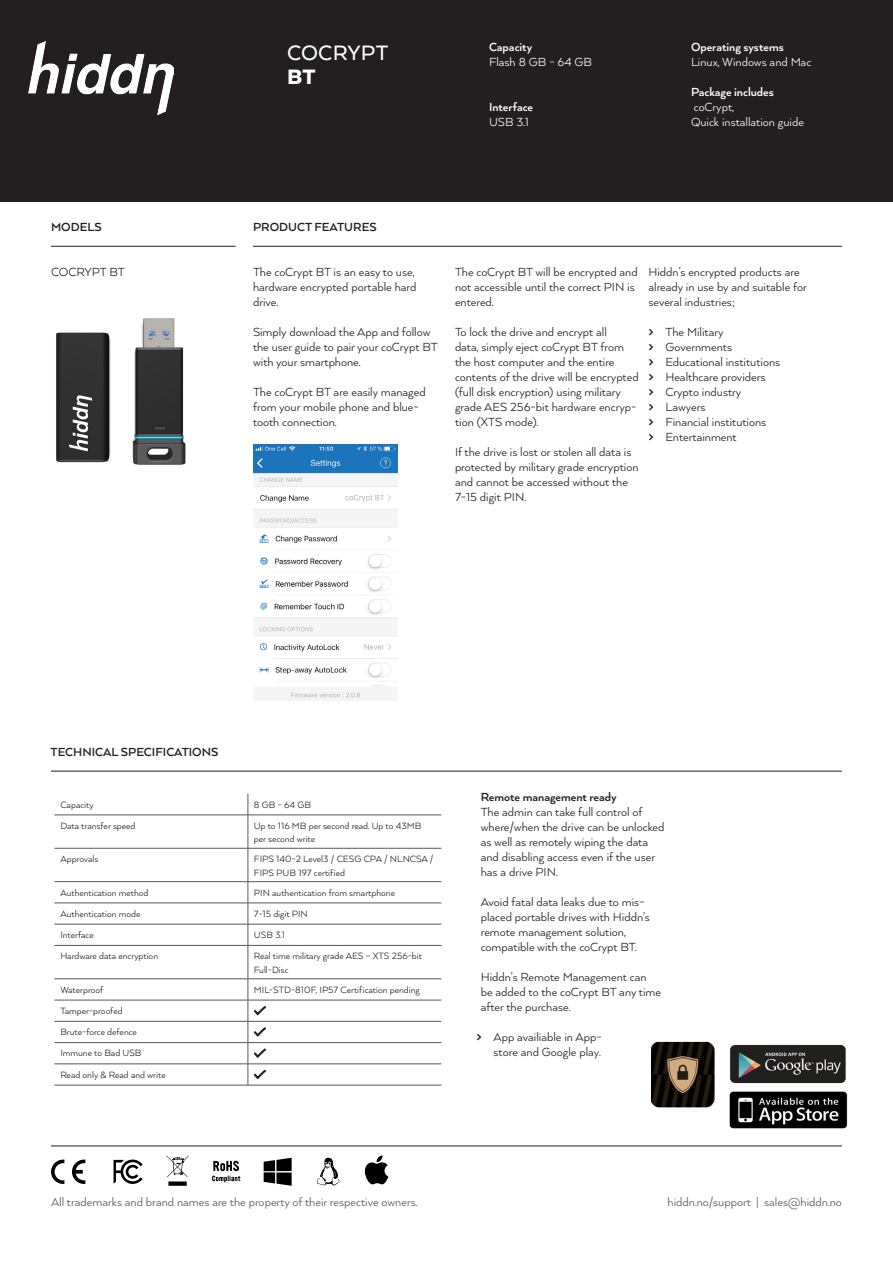
<style>
.page{position:relative;width:893px;height:1263px;background:#fff}
.page>*{position:absolute;margin:0;border:0;box-sizing:border-box;transform-origin:0 0}
.t1{font:500 24px/24px "Arquitecta";letter-spacing:.01em;color:#fff}
.Brødtekst{font:13.5px/15px "Arquitecta";color:#231f20}
.Brødtekst-2{font:13.5px/15px "Arquitecta";color:#fff}
.t2{font:13.5px "Arquitecta";color:#57585a}
.Brødtekst-3{font:700 13.5px "Arquitecta";color:#231f20}
.Brødtekst-4{font:700 13.5px/15px "Arquitecta";letter-spacing:-.005em;color:#fff}
.Tabelltekst{font:10.5px/13.5px "Arquitecta";color:#231f20}
.s1{font-weight:900}
.s2{font-weight:700}
.s3{font-weight:400}
.s4{font-weight:800}
</style>
<div class="page">
<hr style="left:51px;top:1146px;width:791px;height:1px;background:#231f20">
<div style="left:0;top:0;width:893px;height:201px;background:#231f20"></div>
<svg style="left:114px;top:1159px;width:29px;height:25px"></svg>
<svg style="left:51px;top:1159px;width:34px;height:25px"></svg>
<svg style="left:264px;top:1158px;width:28px;height:28px"></svg>
<svg style="left:365px;top:1155px;width:23px;height:29px"></svg>
<svg style="left:317px;top:1158px;width:24px;height:27px"></svg>
<svg style="left:212px;top:1161px;width:28px;height:21px"></svg>
<svg style="left:167px;top:1155px;width:22px;height:31px"></svg>
<hr style="left:51px;top:246px;width:185px;height:1px;background:#231f20">
<hr style="left:253px;top:246px;width:589px;height:1px;background:#231f20">
<hr style="left:51px;top:771px;width:791px;height:1px;background:#231f20">
<img style="left:29px;top:41px;width:144px;height:75px">
<svg style="left:248px;top:794px;width:1px;height:21px"></svg>
<hr style="left:54px;top:815px;width:194px;height:1px;background:#57585a">
<hr style="left:248px;top:815px;width:193px;height:1px;background:#57585a">
<hr style="left:248px;top:815px;width:1px;height:33px;background:#57585a">
<hr style="left:54px;top:848px;width:194px;height:1px;background:#57585a">
<hr style="left:248px;top:848px;width:193px;height:1px;background:#57585a">
<hr style="left:248px;top:848px;width:1px;height:33px;background:#57585a">
<hr style="left:54px;top:881px;width:194px;height:1px;background:#57585a">
<hr style="left:248px;top:881px;width:193px;height:1px;background:#57585a">
<hr style="left:54px;top:903px;width:194px;height:1px;background:#57585a">
<hr style="left:248px;top:903px;width:193px;height:1px;background:#57585a">
<hr style="left:54px;top:924px;width:194px;height:1px;background:#57585a">
<hr style="left:248px;top:924px;width:193px;height:1px;background:#57585a">
<svg style="left:248px;top:882px;width:1px;height:63px"></svg>
<hr style="left:54px;top:945px;width:194px;height:1px;background:#57585a">
<hr style="left:248px;top:945px;width:193px;height:1px;background:#57585a">
<hr style="left:248px;top:946px;width:1px;height:33px;background:#57585a">
<hr style="left:54px;top:978px;width:194px;height:1px;background:#57585a">
<hr style="left:248px;top:978px;width:193px;height:1px;background:#57585a">
<hr style="left:54px;top:1000px;width:194px;height:1px;background:#57585a">
<hr style="left:248px;top:1000px;width:193px;height:1px;background:#57585a">
<hr style="left:54px;top:1021px;width:194px;height:1px;background:#57585a">
<hr style="left:248px;top:1021px;width:193px;height:1px;background:#57585a">
<hr style="left:54px;top:1042px;width:194px;height:1px;background:#57585a">
<hr style="left:248px;top:1042px;width:193px;height:1px;background:#57585a">
<hr style="left:54px;top:1063px;width:194px;height:1px;background:#57585a">
<hr style="left:248px;top:1063px;width:193px;height:1px;background:#57585a">
<hr style="left:54px;top:1085px;width:194px;height:1px;background:#57585a">
<hr style="left:248px;top:1085px;width:193px;height:1px;background:#57585a">
<svg style="left:248px;top:979px;width:19px;height:106px"></svg>
<img style="left:56px;top:318px;width:130px;height:147px">
<img style="left:652px;top:1041px;width:63px;height:67px">
<img style="left:253px;top:445px;width:144px;height:253px">
<img style="left:729px;top:1044px;width:119px;height:85px">
<p class="t1" style="left:287px;top:40px;width:103px">COCRYPT<br><span class="s1">BT</span></p>
<p class="Brødtekst-2" style="left:489px;top:39px;width:105px"><span class="s2">Capacity<br></span>Flash 8 GB - 64 GB</p>
<p class="Brødtekst-4" style="left:489px;top:99px;width:46px">Interface<br><span class="s3">USB 3.1</span></p>
<p class="Brødtekst-2" style="left:691px;top:39px;width:122px"><span class="s2">Operating systems<br></span>Linux, Windows and Mac</p>
<p class="Brødtekst-2" style="left:691px;top:84px;width:114px"><span class="s2">Package includes </span>coCrypt,<br>Quick installation guide</p>
<p class="Brødtekst-3" style="left:51px;top:219px;width:52px">MODELS</p>
<p class="Brødtekst-3" style="left:253px;top:219px;width:125px">PRODUCT FEATURES</p>
<p class="Brødtekst" style="left:51px;top:264px;width:75px">COCRYPT BT</p>
<p class="Brødtekst" style="left:253px;top:264px;width:165px">The coCrypt BT is an easy to use, hardware encrypted portable hard drive.</p>
<p class="Brødtekst" style="left:253px;top:324px;width:186px">Simply download the App and follow the user guide to pair your coCrypt BT with your smartphone.</p>
<p class="Brødtekst" style="left:253px;top:384px;width:174px">The coCrypt BT are easily managed from your mobile phone and blue&shy;tooth connection.</p>
<p class="Brødtekst" style="left:455px;top:264px;width:184px">The coCrypt BT will be encrypted and not accessible until the correct PIN is entered.</p>
<p class="Brødtekst" style="left:455px;top:324px;width:185px">To lock the drive and encrypt all<br>data, simply eject coCrypt BT from the host computer and the entire contents of the drive will be encrypted (full disk encryption) using military grade AES 256-bit hardware encryp&shy;tion (XTS mode).</p>
<p class="Brødtekst" style="left:455px;top:444px;width:185px">If the drive is lost or stolen all data is protected by military grade encryption and cannot be accessed without the<br>7-15 digit PIN.</p>
<p class="Brødtekst" style="left:648px;top:264px;width:160px">Hiddn’s encrypted products are already in use by and suitable for several industries;</p>
<p class="Brødtekst" style="left:648px;top:324px;width:77px"><span class="s4">&gt;</span> The Military</p>
<p class="Brødtekst" style="left:648px;top:339px;width:85px"><span class="s4">&gt;</span> Governments</p>
<p class="Brødtekst" style="left:648px;top:354px;width:133px"><span class="s4">&gt;</span> Educational institutions</p>
<p class="Brødtekst" style="left:648px;top:369px;width:119px"><span class="s4">&gt;</span> Healthcare providers</p>
<p class="Brødtekst" style="left:648px;top:384px;width:94px"><span class="s4">&gt;</span> Crypto industry</p>
<p class="Brødtekst" style="left:648px;top:399px;width:59px"><span class="s4">&gt;</span> Lawyers</p>
<p class="Brødtekst" style="left:648px;top:414px;width:119px"><span class="s4">&gt;</span> Financial institutions</p>
<p class="Brødtekst" style="left:648px;top:429px;width:90px"><span class="s4">&gt;</span> Entertainment</p>
<p class="Brødtekst-3" style="left:51px;top:744px;width:169px">TECHNICAL SPECIFICATIONS</p>
<p class="Tabelltekst" style="left:60px;top:797px;width:35px">Capacity</p>
<p class="Tabelltekst" style="left:254px;top:797px;width:59px">8 GB - 64 GB</p>
<p class="Tabelltekst" style="left:60px;top:818px;width:77px">Data transfer speed</p>
<p class="Tabelltekst" style="left:254px;top:818px;width:169px">Up to 116 MB per second read. Up to 43MB per second write</p>
<p class="Tabelltekst" style="left:60px;top:852px;width:40px">Approvals</p>
<p class="Tabelltekst" style="left:254px;top:852px;width:181px">FIPS 140-2 Level3 / CESG CPA / NLNCSA /<br>FIPS PUB 197 certified</p>
<p class="Tabelltekst" style="left:60px;top:885px;width:90px">Authentication method</p>
<p class="Tabelltekst" style="left:254px;top:885px;width:143px">PIN authentication from smartphone</p>
<p class="Tabelltekst" style="left:60px;top:906px;width:82px">Authentication mode</p>
<p class="Tabelltekst" style="left:254px;top:906px;width:56px">7-15 digit PIN</p>
<p class="Tabelltekst" style="left:60px;top:928px;width:35px">Interface</p>
<p class="Tabelltekst" style="left:254px;top:928px;width:33px">USB 3.1</p>
<p class="Tabelltekst" style="left:60px;top:949px;width:99px">Hardware data encryption</p>
<p class="Tabelltekst" style="left:254px;top:949px;width:170px">Real time military grade AES – XTS 256-bit<br>Full-Disc</p>
<p class="Tabelltekst" style="left:60px;top:982px;width:44px">Waterproof</p>
<p class="Tabelltekst" style="left:254px;top:982px;width:167px">MIL-STD-810F, IP57 Certification pending</p>
<p class="Tabelltekst" style="left:60px;top:1004px;width:64px">Tamper-proofed</p>
<p class="Tabelltekst" style="left:60px;top:1025px;width:78px">Brute-force defence</p>
<p class="Tabelltekst" style="left:60px;top:1046px;width:83px">Immune to Bad USB</p>
<p class="Tabelltekst" style="left:60px;top:1067px;width:107px">Read only &amp; Read and write</p>
<p class="Brødtekst" style="left:481px;top:789px;width:185px"><span class="s2">Remote management ready<br></span>The admin can take full control of where/when the drive can be unlocked as well as remotely wiping the data and disabling access even if the user has a drive PIN.</p>
<p class="Brødtekst" style="left:481px;top:894px;width:171px">Avoid fatal data leaks due to mis&shy;placed portable drives with Hiddn’s remote management solution, compatible with the coCrypt BT.</p>
<p class="Brødtekst" style="left:481px;top:969px;width:182px">Hiddn’s Remote Management can be added to the coCrypt BT any time after the purchase.</p>
<p class="Brødtekst" style="left:477px;top:1029px;width:127px;text-align:right"><span class="s4">&gt;</span> App availiable in App&shy;store and Google play.</p>
<p class="t2" style="left:51px;top:1194px;width:368px">All trademarks and brand names are the property of their respective owners.</p>
<p class="t2" style="left:668px;top:1194px;width:176px">hiddn.no/support | sales@hiddn.no</p>
</div>
